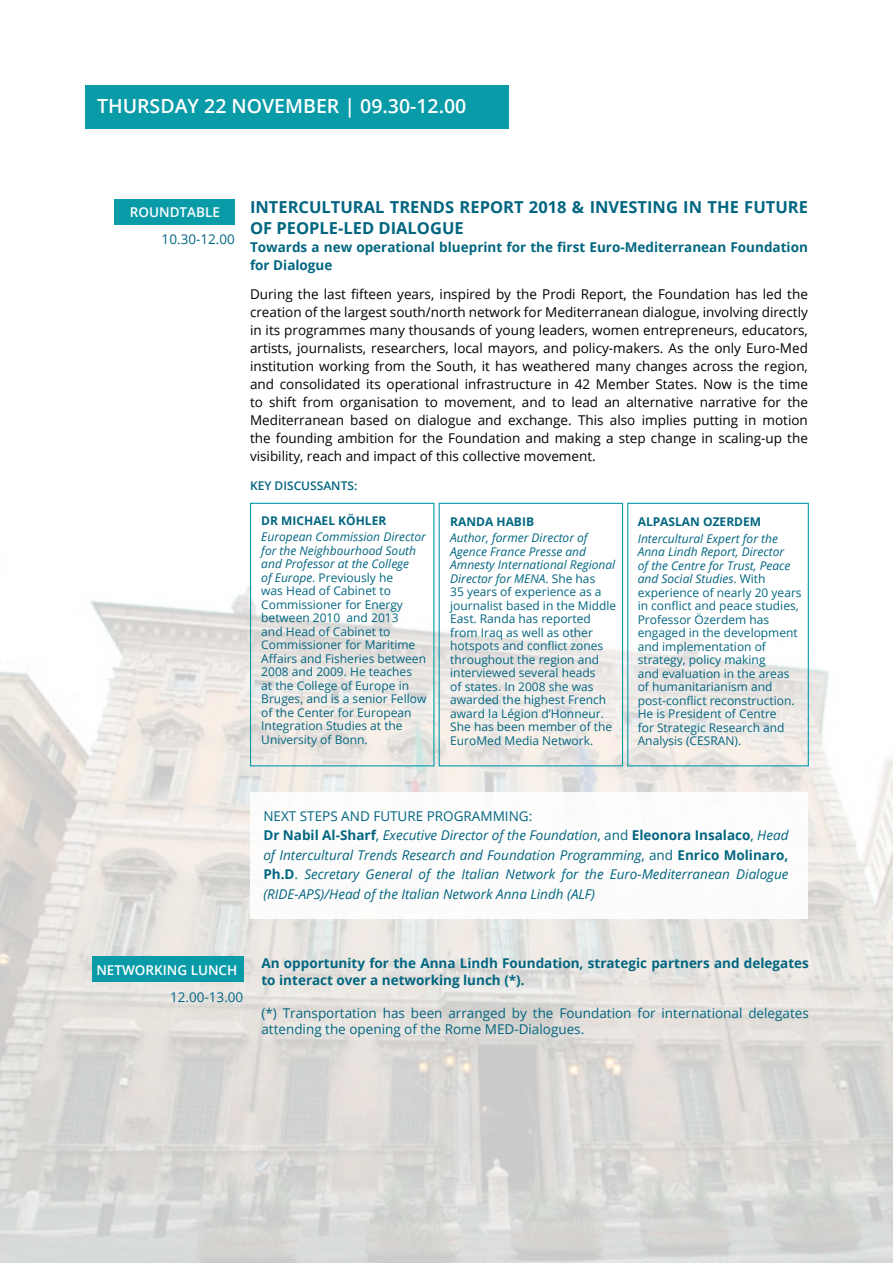
<style>
.page{position:relative;width:893px;height:1263px;background:#fff}
.page>*{position:absolute;margin:0;border:0;box-sizing:border-box;transform-origin:0 0}
.t1{font:600 19.5px "Open Sans";color:#fff}
.t2{font:700 16.5px/21px "Open Sans";color:#026681}
.t3{font:13.5px/18px "Open Sans";color:#000;text-align:justify}
.t4{font:italic 13.5px/19.5px "Open Sans";color:#026681}
.t5{font:700 13.5px/18px "Open Sans";color:#026681}
.t6{font:13.5px/16.5px "Open Sans";color:#026681}
.t7{font:600 13.5px "Open Sans";color:#fff}
.t8{font:12px/13.5px "Open Sans";color:#026681}
.t9{font:700 12px "Open Sans";color:#026681}
.t10{font:600 12px "Open Sans";color:#026681}
.s1{font-style:italic}
.s2{font-style:normal}
.s3{font-weight:700;font-style:normal}
</style>
<div class="page">
<img style="left:0;top:549px;width:893px;height:714px">
<div style="left:115px;top:199px;width:120px;height:26px;background:#0a9ba9"></div>
<div style="left:85px;top:85px;width:423px;height:44px;background:#0a9ba9"></div>
<div style="left:250px;top:503px;width:184px;height:263px;border:1px solid #0a9ba9"></div>
<div style="left:439px;top:503px;width:184px;height:263px;border:1px solid #0a9ba9"></div>
<div style="left:627px;top:503px;width:182px;height:263px;border:1px solid #0a9ba9"></div>
<div style="left:250px;top:792px;width:558px;height:126px;background:#fff"></div>
<div style="left:92px;top:956px;width:151px;height:26px;background:#0a9ba9"></div>
<h1 class="t1" style="left:97px;top:93px;width:371px">THURSDAY 22 NOVEMBER | 09.30-12.00</h1>
<p class="t7" style="left:130px;top:203px;width:92px">ROUNDTABLE</p>
<p class="t6" style="left:162px;top:231px;width:75px">10.30-12.00</p>
<h2 class="t2" style="left:250px;top:196px;width:559px">INTERCULTURAL TRENDS REPORT 2018 &amp; INVESTING IN THE FUTURE<br>OF PEOPLE-LED DIALOGUE</h2>
<p class="t5" style="left:250px;top:238px;width:559px">Towards a new operational blueprint for the first Euro-Mediterranean Foundation for Dialogue</p>
<p class="t3" style="left:250px;top:285px;width:559px">During the last fifteen years, inspired by the Prodi Report, the Foundation has led the creation of the largest south/north network for Mediterranean dialogue, involving directly in its programmes many thousands of young leaders, women entrepreneurs, educators, artists, journalists, researchers, local mayors, and policy-makers. As the only Euro-Med institution working from the South, it has weathered many changes across the region, and consolidated its operational infrastructure in 42 Member States. Now is the time to shift from organisation to movement, and to lead an alternative narrative for the Mediterranean based on dialogue and exchange. This also implies putting in motion the founding ambition for the Foundation and making a step change in scaling-up the visibility, reach and impact of this collective movement.</p>
<p class="t10" style="left:250px;top:478px;width:109px">KEY DISCUSSANTS:</p>
<p class="t9" style="left:261px;top:512px;width:127px">DR MICHAEL KÖHLER</p>
<p class="t8" style="left:261px;top:530px;width:167px"><span class="s1">European Commission Director for the Neighbourhood South and Professor at the College<br>of Europe</span>. Previously he<br>was Head of Cabinet to<br>Commissioner for Energy between 2010 and 2013<br>and Head of Cabinet to<br>Commissioner for Maritime<br>Affairs and Fisheries between<br>2008 and 2009. He teaches<br>at the College of Europe in<br>Bruges, and is a senior Fellow of the Center for European<br>Integration Studies at the<br>University of Bonn.</p>
<p class="t9" style="left:450px;top:513px;width:85px">RANDA HABIB</p>
<p class="t8" style="left:450px;top:531px;width:168px"><span class="s1">Author, former Director of<br>Agence France Presse and<br>Amnesty International Regional<br>Director for MENA</span>. She has<br>35 years of experience as a journalist based in the Middle<br>East. Randa has reported from Iraq as well as other hotspots and conflict zones throughout the region and interviewed several heads<br>of states. In 2008 she was awarded the highest French award la Légion d’Honneur.<br>She has been member of the<br>EuroMed Media Network.</p>
<p class="t9" style="left:638px;top:513px;width:125px">ALPASLAN OZERDEM</p>
<p class="t8" style="left:638px;top:531px;width:165px"><span class="s1">Intercultural Expert for the<br>Anna Lindh Report, Director<br>of the Centre for Trust, Peace and Social Studies</span>. With experience of nearly 20 years in conflict and peace studies,<br>Professor Özerdem has engaged in the development and implementation of strategy, policy making<br>and evaluation in the areas of humanitarianism and post-conflict reconstruction.<br>He is President of Centre<br>for Strategic Research and<br>Analysis (CESRAN).</p>
<p class="t4" style="left:263px;top:806px;width:527px"><span class="s2">NEXT STEPS AND FUTURE PROGRAMMING:<br></span><span class="s3">Dr Nabil Al-Sharf</span><span class="s2">,</span> Executive Director of the Foundation<span class="s2">, and</span> <span class="s3">Eleonora Insalaco</span><span class="s2">,</span> Head of Intercultural Trends Research and Foundation Programming<span class="s2">, and</span> <span class="s3">Enrico Molinaro, Ph.D</span><span class="s2">.</span> Secretary General of the Italian Network for the Euro-Mediterranean Dialogue (RIDE-APS)/Head of the Italian Network Anna Lindh (ALF)</p>
<p class="t7" style="left:96px;top:960px;width:142px">NETWORKING LUNCH</p>
<p class="t6" style="left:170px;top:988px;width:75px">12.00-13.00</p>
<p class="t5" style="left:261px;top:955px;width:549px;line-height:16.5px">An opportunity for the Anna Lindh Foundation, strategic partners and delegates to interact over a networking lunch (*).</p>
<p class="t6" style="left:261px;top:1004px;width:549px">(*) Transportation has been arranged by the Foundation for international delegates attending the opening of the Rome MED-Dialogues.</p>
</div>
